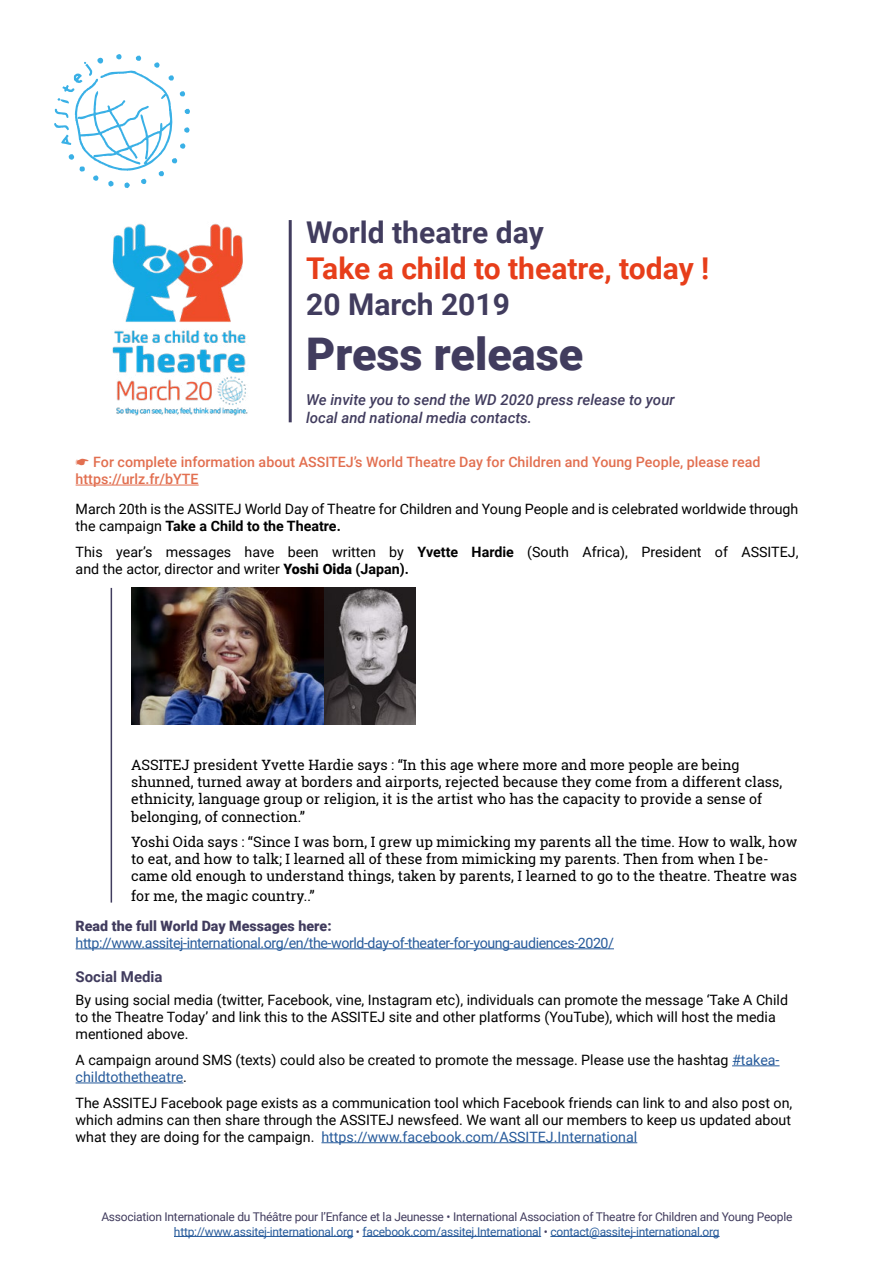
<style>
.page{position:relative;width:893px;height:1263px;background:#fff}
.page>*{position:absolute;margin:0;border:0;box-sizing:border-box;transform-origin:0 0}
.t1{font:900 45px "Roboto";color:#413c5e}
.t2{font:700 30px "Roboto";color:#413c5e}
.t3{font:700 30px "Roboto";color:#e73e1a}
.t4{font:italic 500 15px/18px "Roboto";color:#413c5e}
.Liens{font:700 15px "Roboto";color:#413c5e}
.Texte_normal{font:14.25px/17.1px "Roboto";color:#000}
.t5{font:14.25px/17.1px "Roboto Slab";color:#000}
.Texte_normal-2{font:14.25px/17.1px "Roboto";letter-spacing:-.03em;color:#275b9b}
.Texte_normal-3{font:500 14.25px/17.1px "Roboto";color:#e26f50}
.t6{font:12px/14.4px "Roboto";letter-spacing:-.02em;color:#413c5e;text-align:center}
.s1{font-weight:700}
.s2{font-weight:900}
.s3{font-weight:900;color:#413c5e}
.s4{color:#275b9b}
</style>
<div class="page">
<hr style="left:174px;top:1236px;width:179px;height:1px;background:#275b9b">
<hr style="left:362px;top:1236px;width:179px;height:1px;background:#275b9b">
<hr style="left:550px;top:1236px;width:170px;height:1px;background:#275b9b">
<svg style="left:54px;top:54px;width:136px;height:134px"></svg>
<img style="left:112px;top:223px;width:136px;height:192px">
<hr style="left:289px;top:220px;width:3px;height:202px;background:#413c5e">
<hr style="left:76px;top:485px;width:123px;height:1px;background:#e26f50">
<hr style="left:76px;top:948px;width:538px;height:1px;background:#275b9b">
<hr style="left:732px;top:1065px;width:48px;height:1px;background:#275b9b">
<hr style="left:76px;top:1082px;width:107px;height:1px;background:#275b9b">
<hr style="left:321px;top:1142px;width:316px;height:1px;background:#275b9b">
<hr style="left:111px;top:588px;width:1px;height:314px;background:#413c5e">
<img style="left:132px;top:588px;width:284px;height:137px">
<p class="t2" style="left:306px;top:211px;width:239px">World theatre day</p>
<p class="t3" style="left:306px;top:247px;width:405px">Take a child to theatre, today !</p>
<p class="t2" style="left:306px;top:283px;width:205px">20 March 2019</p>
<p class="t1" style="left:306px;top:323px;width:279px">Press release</p>
<p class="t4" style="left:306px;top:390px;width:370px">We invite you to send the WD 2020 press release to your local and national media contacts.</p>
<p class="Texte_normal-3" style="left:76px;top:453px;width:686px">☛ For complete information about ASSITEJ’s World Theatre Day for Children and Young People, please read https://urlz.fr/bYTE</p>
<p class="Texte_normal" style="left:76px;top:500px;width:724px">March 20th is the ASSITEJ World Day of Theatre for Children and Young People and is celebrated worldwide through the campaign <span class="s1">Take a Child to the Theatre.</span></p>
<p class="Texte_normal" style="left:76px;top:542px;width:724px">This year’s messages have been written by <span class="s1">Yvette Hardie</span> (South Africa), President of ASSITEJ, and the actor, director and writer <span class="s2">Yoshi Oida</span> <span class="s1">(Japan).</span></p>
<p class="t5" style="left:131px;top:756px;width:653px">ASSITEJ president Yvette Hardie says : “In this age where more and more people are being shunned, turned away at borders and airports, rejected because they come from a different class, ethnicity, language group or religion, it is the artist who has the capacity to provide a sense of belonging, of connection.”</p>
<p class="t5" style="left:131px;top:833px;width:668px">Yoshi Oida says : “Since I was born, I grew up mimicking my parents all the time. How to walk, how to eat, and how to talk; I learned all of these from mimicking my parents. Then from when I be&shy;came old enough to understand things, taken by parents, I learned to go to the theatre. Theatre was</p>
<p class="t5" style="left:131px;top:887px;width:185px">for me, the magic country..”</p>
<p class="Texte_normal-2" style="left:76px;top:916px;width:540px"><span class="s3">Read the full World Day Messages here: </span>http://www.assitej-international.org/en/the-world-day-of-theater-for-young-audiences-2020/</p>
<p class="Liens" style="left:76px;top:966px;width:88px">Social Media</p>
<p class="Texte_normal" style="left:76px;top:991px;width:714px">By using social media (twitter, Facebook, vine, Instagram etc), individuals can promote the message ‘Take A Child to the Theatre Today’ and link this to the ASSITEJ site and other platforms (YouTube), which will host the media mentioned above.</p>
<p class="Texte_normal" style="left:76px;top:1051px;width:705px">A campaign around SMS (texts) could also be created to promote the message. Please use the hashtag <span class="s4">#takea&shy;childtothetheatre</span>.</p>
<p class="Texte_normal" style="left:76px;top:1093px;width:718px;text-align:justify">The ASSITEJ Facebook page exists as a communication tool which Facebook friends can link to and also post on, which admins can then share through the ASSITEJ newsfeed. We want all our members to keep us updated about what they are doing for the campaign. <span class="s4">https://www.facebook.com/ASSITEJ.International</span></p>
<p class="t6" style="left:101px;top:1209px;width:692px">Association Internationale du Théâtre pour l’Enfance et la Jeunesse • International Association of Theatre for Children and Young People <span class="s4">http://www.assitej-international.org</span> • <span class="s4">facebook.com/assitej.International</span> • <span class="s4">contact@assitej-international.org</span></p>
</div>
